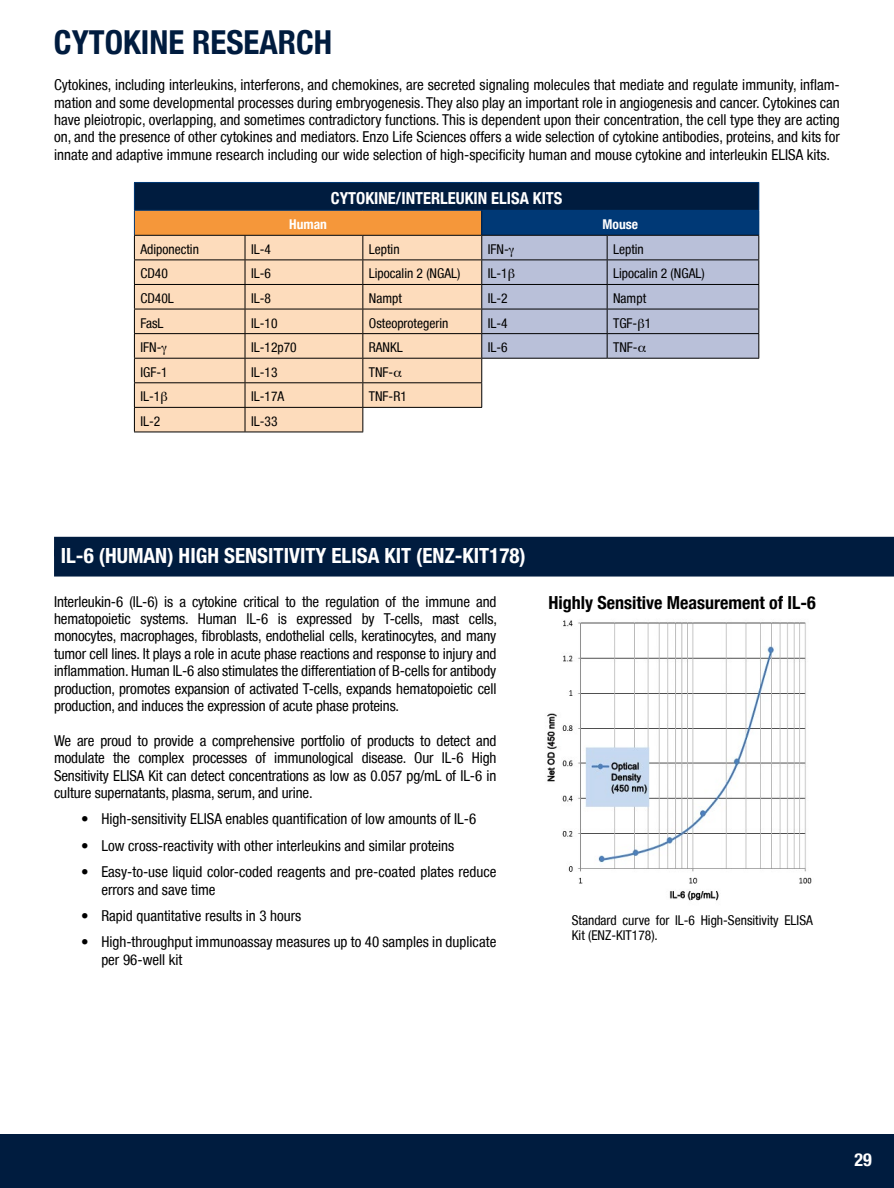
<style>
.page{position:relative;width:894px;height:1188px;background:#fff}
.page>*{position:absolute;margin:0;border:0;box-sizing:border-box;transform-origin:0 0}
.t1{font:700 condensed 33px "Helvetica Neue";color:#001c3f}
.t2{font:700 condensed 21px "Helvetica Neue LT Pro";color:#fff}
.t3{font:700 condensed 18px "Helvetica Neue LT";color:#000}
.t4{font:700 condensed 18px "Helvetica Neue LT";color:#fff}
.t5{font:700 condensed 16.5px "Helvetica Neue LT";color:#fff}
.t6{font:condensed 15px/17.4px "Helvetica Neue LT";color:#000;text-align:justify}
.t7{font:condensed 13.5px/15px "Helvetica Neue LT";color:#000}
.t8{font:700 condensed 13.5px "Helvetica Neue LT";color:#fff}
</style>
<div class="page">
<div style="left:0;top:1134px;width:893px;height:54px;background:#001c3f"></div>
<div style="left:54px;top:537px;width:839px;height:19px;background:#001c3f"></div>
<div style="left:54px;top:550px;width:839px;height:27px;background:#001c3f"></div>
<div style="left:134px;top:182px;width:624px;height:28px;background:#001c3f"></div>
<div style="left:134px;top:210px;width:347px;height:25px;background:#f5973a"></div>
<svg style="left:135px;top:236px;width:346px;height:196px;background:#f9dabb"></svg>
<hr style="left:134px;top:182px;width:111px;height:1px;background:#003976">
<hr style="left:245px;top:182px;width:118px;height:1px;background:#003976">
<hr style="left:363px;top:182px;width:118px;height:1px;background:#003976">
<hr style="left:481px;top:182px;width:126px;height:1px;background:#003976">
<hr style="left:607px;top:182px;width:151px;height:1px;background:#003976">
<hr style="left:134px;top:210px;width:111px;height:1px;background:#003976">
<hr style="left:245px;top:210px;width:118px;height:1px;background:#003976">
<hr style="left:363px;top:210px;width:118px;height:1px;background:#003976">
<hr style="left:134px;top:235px;width:111px;height:1px;background:#000">
<hr style="left:245px;top:235px;width:118px;height:1px;background:#000">
<hr style="left:363px;top:235px;width:118px;height:1px;background:#000">
<hr style="left:134px;top:260px;width:111px;height:1px;background:#000">
<hr style="left:245px;top:260px;width:118px;height:1px;background:#000">
<hr style="left:363px;top:260px;width:118px;height:1px;background:#000">
<hr style="left:134px;top:284px;width:111px;height:1px;background:#000">
<hr style="left:245px;top:284px;width:118px;height:1px;background:#000">
<hr style="left:363px;top:284px;width:118px;height:1px;background:#000">
<hr style="left:134px;top:309px;width:111px;height:1px;background:#000">
<hr style="left:245px;top:309px;width:118px;height:1px;background:#000">
<hr style="left:363px;top:309px;width:118px;height:1px;background:#000">
<hr style="left:134px;top:333px;width:111px;height:1px;background:#000">
<hr style="left:245px;top:333px;width:118px;height:1px;background:#000">
<hr style="left:363px;top:333px;width:118px;height:1px;background:#000">
<hr style="left:134px;top:358px;width:111px;height:1px;background:#000">
<hr style="left:245px;top:358px;width:118px;height:1px;background:#000">
<hr style="left:363px;top:358px;width:118px;height:1px;background:#000">
<hr style="left:134px;top:382px;width:111px;height:1px;background:#000">
<hr style="left:245px;top:382px;width:118px;height:1px;background:#000">
<hr style="left:363px;top:382px;width:119px;height:1px;background:#000">
<hr style="left:134px;top:407px;width:111px;height:1px;background:#000">
<svg style="left:134px;top:183px;width:1px;height:249px"></svg>
<hr style="left:245px;top:407px;width:118px;height:1px;background:#000">
<svg style="left:244px;top:236px;width:1px;height:196px"></svg>
<hr style="left:363px;top:407px;width:119px;height:1px;background:#000">
<svg style="left:362px;top:236px;width:1px;height:196px"></svg>
<hr style="left:134px;top:432px;width:111px;height:1px;background:#000">
<hr style="left:245px;top:432px;width:118px;height:1px;background:#000">
<img style="left:547px;top:620px;width:265px;height:281px">
<svg style="left:161px;top:346px;width:5px;height:9px"></svg>
<svg style="left:481px;top:183px;width:278px;height:225px"></svg>
<svg style="left:393px;top:370px;width:8px;height:7px"></svg>
<svg style="left:161px;top:392px;width:6px;height:12px"></svg>
<h1 class="t1" style="left:54px;top:22px;width:280px">CYTOKINE RESEARCH</h1>
<p class="t6" style="left:54px;top:76px;width:787px">Cytokines, including interleukins, interferons, and chemokines, are secreted signaling molecules that mediate and regulate immunity, inflam&shy;mation and some developmental processes during embryogenesis. They also play an important role in angiogenesis and cancer. Cytokines can have pleiotropic, overlapping, and sometimes contradictory functions. This is dependent upon their concentration, the cell type they are acting on, and the presence of other cytokines and mediators. Enzo Life Sciences offers a wide selection of cytokine antibodies, proteins, and kits for innate and adaptive immune research including our wide selection of high-specificity human and mouse cytokine and interleukin ELISA kits.</p>
<p class="t5" style="left:330px;top:188px;width:233px">CYTOKINE/INTERLEUKIN ELISA KITS</p>
<p class="t8" style="left:289px;top:216px;width:39px">Human</p>
<p class="t8" style="left:602px;top:216px;width:37px">Mouse</p>
<p class="t7" style="left:140px;top:242px;width:60px">Adiponectin</p>
<p class="t7" style="left:251px;top:242px;width:21px">IL-4</p>
<p class="t7" style="left:368px;top:242px;width:32px">Leptin</p>
<p class="t7" style="left:487px;top:242px;width:23px">IFN-</p>
<p class="t7" style="left:613px;top:242px;width:32px">Leptin</p>
<p class="t7" style="left:140px;top:266px;width:29px">CD40</p>
<p class="t7" style="left:251px;top:266px;width:21px">IL-6</p>
<p class="t7" style="left:368px;top:266px;width:93px">Lipocalin 2 (NGAL)</p>
<p class="t7" style="left:487px;top:266px;width:21px">IL-1</p>
<p class="t7" style="left:613px;top:266px;width:93px">Lipocalin 2 (NGAL)</p>
<p class="t7" style="left:140px;top:291px;width:35px">CD40L</p>
<p class="t7" style="left:251px;top:291px;width:21px">IL-8</p>
<p class="t7" style="left:368px;top:291px;width:34px">Nampt</p>
<p class="t7" style="left:487px;top:291px;width:21px">IL-2</p>
<p class="t7" style="left:613px;top:291px;width:34px">Nampt</p>
<p class="t7" style="left:140px;top:315px;width:25px">FasL</p>
<p class="t7" style="left:251px;top:315px;width:28px">IL-10</p>
<p class="t7" style="left:368px;top:315px;width:81px">Osteoprotegerin</p>
<p class="t7" style="left:487px;top:315px;width:21px">IL-4</p>
<p class="t7" style="left:613px;top:315px;width:40px">TGF- 1</p>
<p class="t7" style="left:140px;top:340px;width:23px">IFN-</p>
<p class="t7" style="left:251px;top:340px;width:47px">IL-12p70</p>
<p class="t7" style="left:368px;top:340px;width:36px">RANKL</p>
<p class="t7" style="left:487px;top:340px;width:21px">IL-6</p>
<p class="t7" style="left:613px;top:340px;width:26px">TNF-</p>
<p class="t7" style="left:140px;top:364px;width:29px">IGF-1</p>
<p class="t7" style="left:251px;top:364px;width:28px">IL-13</p>
<p class="t7" style="left:368px;top:364px;width:26px">TNF-</p>
<p class="t7" style="left:140px;top:389px;width:21px">IL-1</p>
<p class="t7" style="left:251px;top:389px;width:35px">IL-17A</p>
<p class="t7" style="left:368px;top:389px;width:39px">TNF-R1</p>
<p class="t7" style="left:140px;top:414px;width:21px">IL-2</p>
<p class="t7" style="left:251px;top:414px;width:28px">IL-33</p>
<h2 class="t2" style="left:61px;top:543px;width:466px">IL-6 (HUMAN) HIGH SENSITIVITY ELISA KIT (ENZ-KIT178)</h2>
<p class="t6" style="left:54px;top:593px;width:444px">Interleukin-6 (IL-6) is a cytokine critical to the regulation of the immune and hematopoietic systems. Human IL-6 is expressed by T-cells, mast cells, monocytes, macrophages, fibroblasts, endothelial cells, keratinocytes, and many tumor cell lines. It plays a role in acute phase reactions and response to injury and inflammation. Human IL-6 also stimulates the differentiation of B-cells for antibody production, promotes expansion of activated T-cells, expands hematopoietic cell production, and induces the expression of acute phase proteins.</p>
<p class="t6" style="left:54px;top:732px;width:444px">We are proud to provide a comprehensive portfolio of products to detect and modulate the complex processes of immunological disease. Our IL-6 High Sensitivity ELISA Kit can detect concentrations as low as 0.057 pg/mL of IL-6 in culture supernatants, plasma, serum, and urine.</p>
<p class="t6" style="left:81px;top:810px;width:397px">• High-sensitivity ELISA enables quantification of low amounts of IL-6</p>
<p class="t6" style="left:81px;top:837px;width:374px">• Low cross-reactivity with other interleukins and similar proteins</p>
<p class="t6" style="left:101px;top:863px;width:396px;text-indent:-20px">• Easy-to-use liquid color-coded reagents and pre-coated plates reduce errors and save time</p>
<p class="t6" style="left:81px;top:907px;width:222px">• Rapid quantitative results in 3 hours</p>
<p class="t6" style="left:101px;top:933px;width:396px;text-indent:-20px">• High-throughput immunoassay measures up to 40 samples in duplicate per 96-well kit</p>
<p class="t3" style="left:548px;top:592px;width:269px">Highly Sensitive Measurement of IL-6</p>
<p class="t7" style="left:571px;top:913px;width:242px">Standard curve for IL-6 High-Sensitivity ELISA<br>Kit (ENZ-KIT178).</p>
<p class="t4" style="left:854px;top:1149px;width:19px">29</p>
</div>
